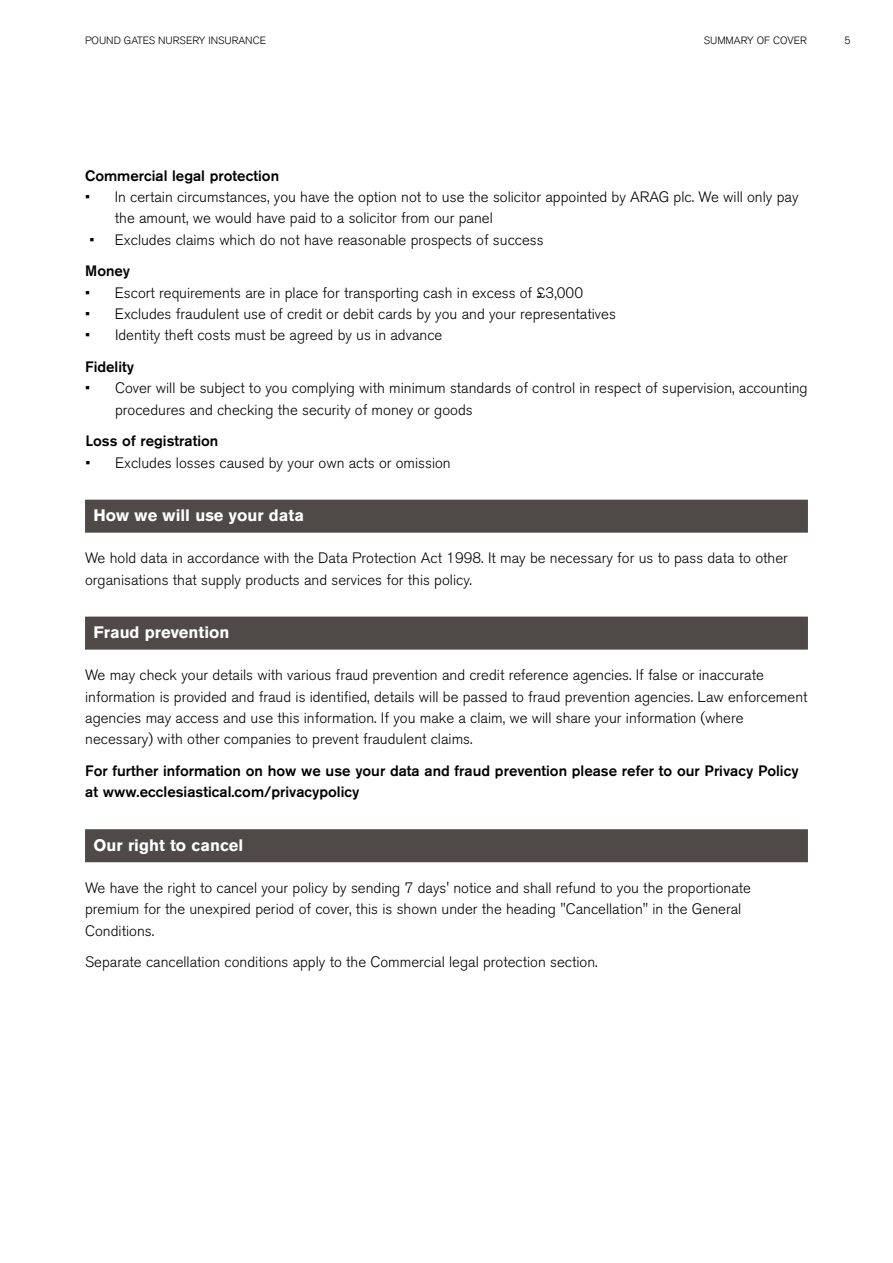
<style>
.page{position:relative;width:893px;height:1263px;background:#fff}
.page>*{position:absolute;margin:0;border:0;box-sizing:border-box;transform-origin:0 0}
.t1{font:700 16.5px "Akzidenz Grotesk BQ";color:#fff}
.t2{font:300 15px/21.3px "Akzidenz Grotesk BQ";color:#000}
.t3{font:500 15px/21.3px "Akzidenz Grotesk BQ";color:#000}
.t4{font:300 10.5px "Akzidenz Grotesk BQ";color:#000}
</style>
<div class="page">
<div style="left:85px;top:500px;width:723px;height:33px;background:#4f4a47"></div>
<div style="left:85px;top:617px;width:723px;height:33px;background:#4f4a47"></div>
<div style="left:85px;top:829px;width:723px;height:33px;background:#4f4a47"></div>
<p class="t4" style="left:85px;top:34px;width:183px">POUND GATES NURSERY INSURANCE</p>
<p class="t4" style="left:704px;top:34px;width:105px">SUMMARY OF COVER</p>
<p class="t4" style="left:844px;top:34px;width:8px">5</p>
<p class="t3" style="left:85px;top:165px;width:196px">Commercial legal protection</p>
<p class="t2" style="left:115px;top:186px;width:685px;text-indent:-30px">• In certain circumstances, you have the option not to use the solicitor appointed by ARAG plc. We will only pay the amount, we would have paid to a solicitor from our panel</p>
<p class="t2" style="left:89px;top:229px;width:456px">• Excludes claims which do not have reasonable prospects of success</p>
<p class="t3" style="left:85px;top:260px;width:46px">Money</p>
<p class="t2" style="left:85px;top:282px;width:499px">• Escort requirements are in place for transporting cash in excess of £3,000</p>
<p class="t2" style="left:85px;top:303px;width:532px">• Excludes fraudulent use of credit or debit cards by you and your representatives</p>
<p class="t2" style="left:85px;top:325px;width:359px">• Identity theft costs must be agreed by us in advance</p>
<p class="t3" style="left:85px;top:356px;width:50px">Fidelity</p>
<p class="t2" style="left:115px;top:378px;width:694px;text-indent:-30px">• Cover will be subject to you complying with minimum standards of control in respect of supervision, accounting procedures and checking the security of money or goods</p>
<p class="t3" style="left:85px;top:430px;width:134px">Loss of registration</p>
<p class="t2" style="left:85px;top:452px;width:367px">• Excludes losses caused by your own acts or omission</p>
<p class="t1" style="left:94px;top:506px;width:212px">How we will use your data</p>
<p class="t2" style="left:85px;top:548px;width:704px">We hold data in accordance with the Data Protection Act 1998. It may be necessary for us to pass data to other organisations that supply products and services for this policy.</p>
<p class="t1" style="left:94px;top:623px;width:137px">Fraud prevention</p>
<p class="t2" style="left:85px;top:665px;width:724px">We may check your details with various fraud prevention and credit reference agencies. If false or inaccurate information is provided and fraud is identified, details will be passed to fraud prevention agencies. Law enforcement agencies may access and use this information. If you make a claim, we will share your information (where necessary) with other companies to prevent fraudulent claims.</p>
<p class="t3" style="left:85px;top:760px;width:715px">For further information on how we use your data and fraud prevention please refer to our Privacy Policy at www.ecclesiastical.com/privacypolicy</p>
<p class="t1" style="left:94px;top:835px;width:151px">Our right to cancel</p>
<p class="t2" style="left:85px;top:877px;width:667px">We have the right to cancel your policy by sending 7 days' notice and shall refund to you the proportionate premium for the unexpired period of cover, this is shown under the heading "Cancellation" in the General<br>Conditions.</p>
<p class="t2" style="left:85px;top:952px;width:514px">Separate cancellation conditions apply to the Commercial legal protection section.</p>
</div>
